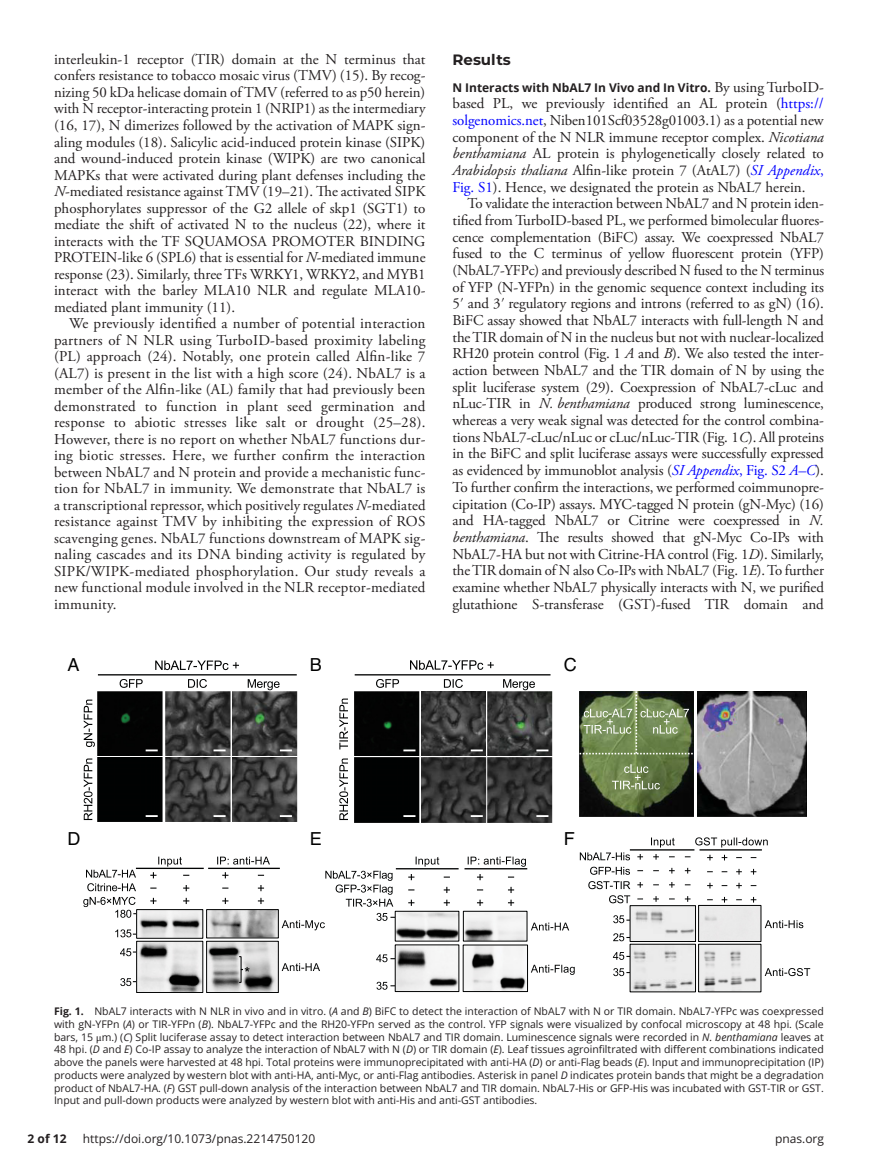
<style>
.page{position:relative;width:878px;height:1175px;background:#fff}
.page>*{position:absolute;margin:0;border:0;box-sizing:border-box;transform-origin:0 0}
.t1{font:18px "Helvetica";color:#000}
.t2{font:15px/16.5px "Adobe Garamond Pro";color:#231f20;text-align:justify}
.t3{font:700 15px "Montserrat";color:#231f20}
.t4{font:700 12px "Open Sans";color:#231f20}
.t5{font:12px "Open Sans";color:#231f20}
.t6{font:10.5px/12.8px "Open Sans";color:#231f20;text-align:justify}
.s1{font-style:italic}
.s2{font-family:"Adobe Garamond Pro";font-weight:400;font-size:15px}
.s3{color:#00f}
.s4{font-style:italic;color:#00f}
.s5{font-family:"STIX"}
.s6{font-weight:700}
</style>
<div class="page">
<svg style="left:120px;top:679px;width:159px;height:11px"></svg>
<svg style="left:84px;top:699px;width:11px;height:48px"></svg>
<svg style="left:84px;top:758px;width:8px;height:62px"></svg>
<svg style="left:339px;top:698px;width:9px;height:51px"></svg>
<svg style="left:339px;top:758px;width:9px;height:62px"></svg>
<hr style="left:98px;top:674px;width:198px;height:1px;background:#010202">
<svg style="left:155px;top:660px;width:84px;height:10px"></svg>
<hr style="left:354px;top:674px;width:196px;height:1px;background:#010202">
<svg style="left:410px;top:660px;width:83px;height:10px"></svg>
<div style="left:98px;top:691px;width:65px;height:130px;background:#010202"></div>
<img style="left:165px;top:691px;width:65px;height:130px">
<img style="left:232px;top:691px;width:65px;height:130px">
<svg style="left:146px;top:749px;width:12px;height:2px"></svg>
<svg style="left:213px;top:749px;width:12px;height:2px"></svg>
<svg style="left:280px;top:749px;width:12px;height:2px"></svg>
<svg style="left:146px;top:815px;width:12px;height:2px"></svg>
<svg style="left:213px;top:815px;width:12px;height:2px"></svg>
<svg style="left:280px;top:815px;width:12px;height:2px"></svg>
<div style="left:354px;top:691px;width:65px;height:131px;background:#020202"></div>
<img style="left:421px;top:757px;width:131px;height:65px">
<img style="left:487px;top:691px;width:65px;height:65px">
<img style="left:421px;top:691px;width:64px;height:65px">
<svg style="left:403px;top:749px;width:12px;height:2px"></svg>
<svg style="left:536px;top:749px;width:12px;height:2px"></svg>
<svg style="left:470px;top:749px;width:12px;height:2px"></svg>
<svg style="left:403px;top:815px;width:12px;height:2px"></svg>
<svg style="left:536px;top:815px;width:12px;height:2px"></svg>
<svg style="left:470px;top:815px;width:12px;height:2px"></svg>
<svg style="left:376px;top:679px;width:158px;height:11px"></svg>
<img style="left:697px;top:691px;width:109px;height:125px">
<img style="left:579px;top:754px;width:114px;height:62px">
<svg style="left:611px;top:764px;width:48px;height:25px"></svg>
<svg style="left:579px;top:691px;width:114px;height:63px;background:#6c7e55"></svg>
<svg style="left:83px;top:837px;width:726px;height:155px"></svg>
<hr style="left:395px;top:868px;width:63px;height:1px;background:#010202">
<p class="t2" style="left:54px;top:51px;width:373px">interleukin-1 receptor (TIR) domain at the N terminus that confers resistance to tobacco mosaic virus (TMV) (15). By recog&shy;nizing 50 kDa helicase domain of TMV (referred to as p50 herein) with N receptor-interacting protein 1 (NRIP1) as the intermediary (16, 17), N dimerizes followed by the activation of MAPK sign&shy;aling modules (18). Salicylic acid-induced protein kinase (SIPK) and wound-induced protein kinase (WIPK) are two canonical MAPKs that were activated during plant defenses including the <span class="s1">N</span>-mediated resistance against TMV (19–21). The activated SIPK phosphorylates suppressor of the G2 allele of skp1 (SGT1) to mediate the shift of activated N to the nucleus (22), where it interacts with the TF SQUAMOSA PROMOTER BINDING PROTEIN-like 6 (SPL6) that is essential for <span class="s1">N</span>-mediated immune response (23). Similarly, three TFs WRKY1, WRKY2, and MYB1 interact with the barley MLA10 NLR and regulate MLA10- mediated plant immunity (11).</p>
<p class="t2" style="left:54px;top:315px;width:373px;text-indent:15px">We previously identified a number of potential interaction partners of N NLR using TurboID-based proximity labeling (PL) approach (24). Notably, one protein called Alfin-like 7 (AL7) is present in the list with a high score (24). NbAL7 is a member of the Alfin-like (AL) family that had previously been demonstrated to function in plant seed germination and response to abiotic stresses like salt or drought (25–28).<br>However, there is no report on whether NbAL7 functions dur&shy;ing biotic stresses. Here, we further confirm the interaction between NbAL7 and N protein and provide a mechanistic func&shy;tion for NbAL7 in immunity. We demonstrate that NbAL7 is a transcriptional repressor, which positively regulates <span class="s1">N</span>-mediated resistance against TMV by inhibiting the expression of ROS scavenging genes. NbAL7 functions downstream of MAPK sig&shy;naling cascades and its DNA binding activity is regulated by SIPK/WIPK-mediated phosphorylation. Our study reveals a new functional module involved in the NLR receptor-mediated immunity.</p>
<p class="t3" style="left:452px;top:48px;width:60px">Results</p>
<p class="t4" style="left:452px;top:79px;width:373px">N Interacts with NbAL7 In Vivo and In Vitro. <span class="s2">By using TurboID-</span></p>
<p class="t2" style="left:452px;top:96px;width:373px">based PL, we previously identified an AL protein (<span class="s3">https:// solgenomics.net</span>, Niben101Scf03528g01003.1) as a potential new component of the N NLR immune receptor complex. <span class="s1">Nicotiana benthamiana</span> AL protein is phylogenetically closely related to <span class="s1">Arabidopsis thaliana</span> Alfin-like protein 7 (AtAL7) (<span class="s4">SI Appendix</span><span class="s3">, Fig. S1</span>). Hence, we designated the protein as NbAL7 herein.</p>
<p class="t2" style="left:452px;top:196px;width:373px;text-indent:15px">To validate the interaction between NbAL7 and N protein iden&shy;tified from TurboID-based PL, we performed bimolecular fluores&shy;cence complementation (BiFC) assay. We coexpressed NbAL7 fused to the C terminus of yellow fluorescent protein (YFP) (NbAL7-YFPc) and previously described N fused to the N terminus of YFP (N-YFPn) in the genomic sequence context including its 5<span class="s5">′</span> and 3<span class="s5">′</span> regulatory regions and introns (referred to as gN) (16).<br>BiFC assay showed that NbAL7 interacts with full-length N and the TIR domain of N in the nucleus but not with nuclear-localized RH20 protein control (Fig. 1 <span class="s1">A</span> and <span class="s1">B</span>). We also tested the inter&shy;action between NbAL7 and the TIR domain of N by using the split luciferase system (29). Coexpression of NbAL7-cLuc and nLuc-TIR in <span class="s1">N. benthamiana</span> produced strong luminescence, whereas a very weak signal was detected for the control combina&shy;tions NbAL7-cLuc/nLuc or cLuc/nLuc-TIR (Fig. 1<span class="s1">C</span>). All proteins in the BiFC and split luciferase assays were successfully expressed as evidenced by immunoblot analysis (<span class="s4">SI Appendix</span><span class="s3">, Fig. S2</span> <span class="s4">A–C</span>).<br>To further confirm the interactions, we performed coimmunopre&shy;cipitation (Co-IP) assays. MYC-tagged N protein (gN-Myc) (16) and HA-tagged NbAL7 or Citrine were coexpressed in <span class="s1">N. benthamiana</span>. The results showed that gN-Myc Co-IPs with NbAL7-HA but not with Citrine-HA control (Fig. 1<span class="s1">D</span>). Similarly, the TIR domain of N also Co-IPs with NbAL7 (Fig. 1<span class="s1">E</span>). To further examine whether NbAL7 physically interacts with N, we purified glutathione S-transferase (GST)-fused TIR domain and</p>
<p class="t1" style="left:68px;top:650px;width:14px">A</p>
<p class="t1" style="left:310px;top:650px;width:14px">B</p>
<p class="t1" style="left:563px;top:650px;width:14px">C</p>
<p class="t1" style="left:68px;top:825px;width:14px">D</p>
<p class="t1" style="left:310px;top:825px;width:14px">E</p>
<p class="t1" style="left:563px;top:825px;width:12px">F</p>
<p class="t6" style="left:54px;top:1004px;width:771px"><span class="s6">Fig. 1.</span> NbAL7 interacts with N NLR in vivo and in vitro. (<span class="s1">A</span> and <span class="s1">B</span>) BiFC to detect the interaction of NbAL7 with N or TIR domain. NbAL7-YFPc was coexpressed with gN-YFPn (<span class="s1">A</span>) or TIR-YFPn (<span class="s1">B</span>). NbAL7-YFPc and the RH20-YFPn served as the control. YFP signals were visualized by confocal microscopy at 48 hpi. (Scale bars, 15 <span class="s5">μ</span>m.) (<span class="s1">C</span>) Split luciferase assay to detect interaction between NbAL7 and TIR domain. Luminescence signals were recorded in <span class="s1">N. benthamiana</span> leaves at 48 hpi. (<span class="s1">D</span> and <span class="s1">E</span>) Co-IP assay to analyze the interaction of NbAL7 with N (<span class="s1">D</span>) or TIR domain (<span class="s1">E</span>). Leaf tissues agroinfiltrated with different combinations indicated above the panels were harvested at 48 hpi. Total proteins were immunoprecipitated with anti-HA (<span class="s1">D</span>) or anti-Flag beads (<span class="s1">E</span>). Input and immunoprecipitation (IP) products were analyzed by western blot with anti-HA, anti-Myc, or anti-Flag antibodies. Asterisk in panel <span class="s1">D</span> indicates protein bands that might be a degradation product of NbAL7-HA. (<span class="s1">F</span>) GST pull-down analysis of the interaction between NbAL7 and TIR domain. NbAL7-His or GFP-His was incubated with GST-TIR or GST.<br>Input and pull-down products were analyzed by western blot with anti-His and anti-GST antibodies.</p>
<p class="t4" style="left:28px;top:1130px;width:40px">2 of 12</p>
<p class="t5" style="left:83px;top:1130px;width:234px">https://doi.org/10.1073/pnas.2214750120</p>
<p class="t5" style="left:774px;top:1130px;width:50px">pnas.org</p>
</div>
